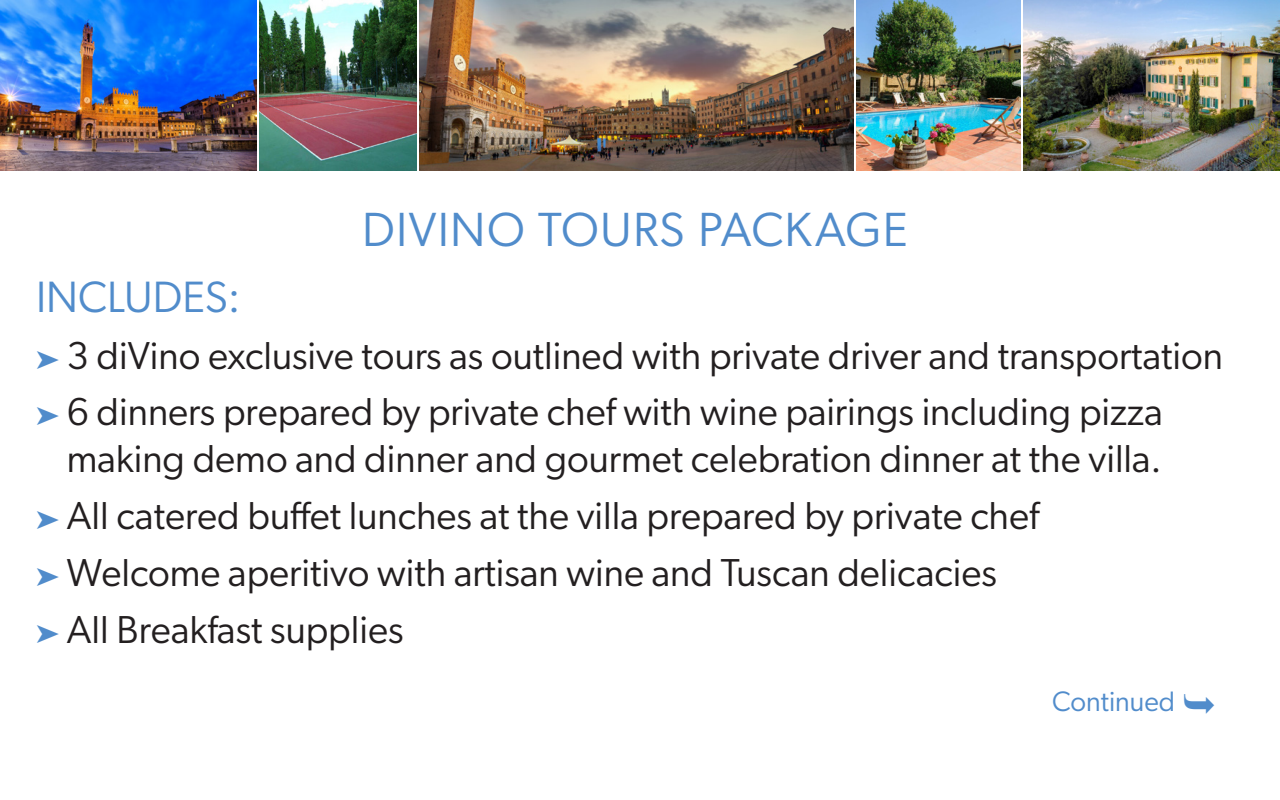
<style>
.page{position:relative;width:1280px;height:800px;background:#fff}
.page>*{position:absolute;margin:0;border:0;box-sizing:border-box;transform-origin:0 0}
.Slide_Title{font:48.1px "Gibson";letter-spacing:.025em;color:#518ccb}
.Bullet_Points{font:44px "Gibson";color:#518ccb}
.Slide_Bullets_Large{font:39.1px/46.9px "Gibson";color:#231f20;text-align:right}
.Bullet_Points-2{font:28.2px "Gibson";color:#518ccb}
.s1{color:#518ccb}
</style>
<div class="page">
<img style="left:260px;top:0;width:156px;height:171px">
<img style="left:857px;top:0;width:163px;height:171px">
<img style="left:1023px;top:0;width:257px;height:171px">
<img style="left:419px;top:0;width:435px;height:171px">
<img style="left:0;top:0;width:257px;height:171px">
<p class="Slide_Title" style="left:362px;top:201px;width:547px">DIVINO TOURS PACKAGE</p>
<p class="Bullet_Points" style="left:36px;top:270px;width:206px">INCLUDES:</p>
<p class="Slide_Bullets_Large" style="left:36px;top:331px;width:1189px"><span class="s1">➤</span> 3 diVino exclusive tours as outlined with private driver and transportation</p>
<p class="Slide_Bullets_Large" style="left:36px;top:388px;width:1128px"><span class="s1">➤</span> 6 dinners prepared by private chef with wine pairings including pizza making demo and dinner and gourmet celebration dinner at the villa.</p>
<p class="Slide_Bullets_Large" style="left:36px;top:492px;width:1005px"><span class="s1">➤</span> All catered buffet lunches at the villa prepared by private chef</p>
<p class="Slide_Bullets_Large" style="left:36px;top:549px;width:962px"><span class="s1">➤</span> Welcome aperitivo with artisan wine and Tuscan delicacies</p>
<p class="Slide_Bullets_Large" style="left:36px;top:606px;width:369px"><span class="s1">➤</span> All Breakfast supplies</p>
<p class="Bullet_Points-2" style="left:1052px;top:684px;width:125px">Continued</p>
</div>
